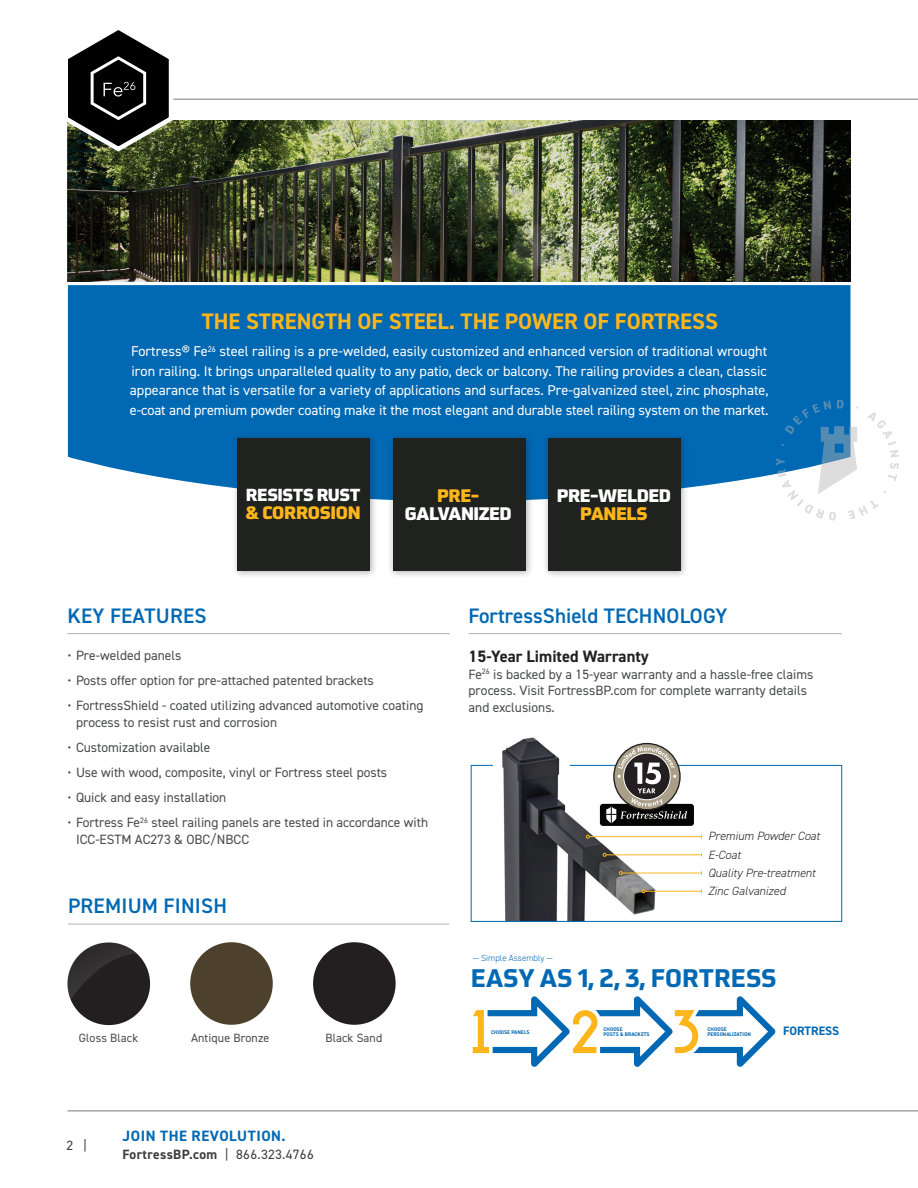
<style>
.page{position:relative;width:918px;height:1188px;background:#fff}
.page>*{position:absolute;margin:0;border:0;box-sizing:border-box;transform-origin:0 0}
.t1{font:700 24.9px "Utility Pro";color:#0168b3}
.t2{font:700 22.5px "DIN2014";color:#fcb61c}
.t3{font:600 21px "DIN2014";letter-spacing:.01em;color:#0168b3}
.t4{font:900 17.7px "Utility Pro";letter-spacing:-.025em;color:#fff}
.t5{font:900 17.7px "Utility Pro";letter-spacing:-.025em;color:#fcb61c}
.t6{font:900 17.55px "Utility Pro";letter-spacing:-.02em;color:#fcb61c}
.t7{font:900 17.1px "Utility Pro";letter-spacing:-.02em;color:#fff}
.t8{font:700 16.5px "DIN2014";color:#231f20}
.t9{font:700 15px "DIN2014";letter-spacing:.035em;color:#0168b3}
.t10{font:14.25px/19.5px "DIN2014";letter-spacing:-.005em;color:#fff;text-align:justify}
.t11{font:13.5px/16.5px "DIN2014";color:#494a4b}
.t12{font:700 13.5px "DIN2014";letter-spacing:.025em;color:#3e3e3f}
.t13{font:13.5px "DIN2014";color:#3e3e3f}
.t14{font:700 12.3px "DIN2014";color:#0168b3}
.t15{font:italic 300 12px/18.3px "DIN2014";color:#231f20}
.t16{font:12px "DIN2014";letter-spacing:.01em;color:#494a4b}
.t17{font:300 8.85px "DIN2014";color:#0168b3}
.t18{font:700 5.25px/5.2px "DIN2014";color:#0168b3}
.s1{font-weight:400}
</style>
<div class="page">
<img style="left:68px;top:120px;width:783px;height:161px">
<div style="left:68px;top:285px;width:782px;height:215px;background:#0168b3"></div>
<hr style="left:67px;top:633px;width:383px;height:1px;background:#b2b3b7">
<hr style="left:68px;top:924px;width:381px;height:1px;background:#b2b3b7">
<hr style="left:469px;top:633px;width:373px;height:1px;background:#b2b3b7">
<div style="left:190px;top:942px;width:83px;height:83px;background:#4d412d;border-radius:50%"></div>
<div style="left:68px;top:943px;width:82px;height:82px;background:#231f20;border-radius:50%"></div>
<svg style="left:67px;top:942px;width:70px;height:58px"></svg>
<div style="left:313px;top:942px;width:83px;height:83px;background:#231f20;border-radius:50%"></div>
<div style="left:387px;top:432px;width:147px;height:147px;background:#231f20;opacity:.35"></div>
<div style="left:393px;top:438px;width:133px;height:133px;background:#202220"></div>
<div style="left:231px;top:432px;width:147px;height:147px;background:#231f20;opacity:.35"></div>
<div style="left:237px;top:438px;width:133px;height:133px;background:#202220"></div>
<div style="left:541px;top:432px;width:148px;height:147px;background:#231f20;opacity:.35"></div>
<div style="left:548px;top:438px;width:133px;height:133px;background:#202220"></div>
<img style="left:490px;top:737px;width:173px;height:28px">
<svg style="left:471px;top:765px;width:371px;height:157px"></svg>
<hr style="left:589px;top:836px;width:113px;height:1px;background:#fcb61c">
<svg style="left:586px;top:835px;width:4px;height:4px"></svg>
<hr style="left:622px;top:873px;width:80px;height:1px;background:#fcb61c">
<svg style="left:619px;top:871px;width:4px;height:4px"></svg>
<hr style="left:606px;top:854px;width:96px;height:1px;background:#fcb61c">
<svg style="left:603px;top:853px;width:3px;height:4px"></svg>
<hr style="left:645px;top:891px;width:57px;height:1px;background:#fcb61c">
<svg style="left:642px;top:889px;width:3px;height:4px"></svg>
<div style="left:600px;top:804px;width:94px;height:22px;background:#040503;border-radius:3px"></div>
<svg style="left:606px;top:747px;width:81px;height:77px"></svg>
<svg style="left:473px;top:996px;width:303px;height:71px"></svg>
<hr style="left:68px;top:99px;width:850px;height:1px;background:#76787b">
<hr style="left:68px;top:1111px;width:850px;height:1px;background:#76787b">
<svg style="left:67px;top:30px;width:110px;height:125px"></svg>
<svg style="left:776px;top:400px;width:123px;height:121px"></svg>
<h2 class="t2" style="left:202px;top:306px;width:518px">THE STRENGTH OF STEEL. THE POWER OF FORTRESS</h2>
<p class="t10" style="left:130px;top:341px;width:640px">Fortress® Fe<sup>26</sup> steel railing is a pre-welded, easily customized and enhanced version of traditional wrought iron railing. It brings unparalleled quality to any patio, deck or balcony. The railing provides a clean, classic appearance that is versatile for a variety of applications and surfaces. Pre-galvanized steel, zinc phosphate, e-coat and premium powder coating make it the most elegant and durable steel railing system on the market.</p>
<p class="t7" style="left:246px;top:480px;width:116px">RESISTS RUST</p>
<p class="t6" style="left:245px;top:497px;width:117px">&amp; CORROSION</p>
<h3 class="t5" style="left:437px;top:480px;width:43px">PRE-</h3>
<h3 class="t4" style="left:405px;top:498px;width:108px">GALVANIZED</h3>
<h3 class="t4" style="left:557px;top:480px;width:116px">PRE-WELDED</h3>
<h3 class="t5" style="left:580px;top:498px;width:69px">PANELS</h3>
<h3 class="t3" style="left:67px;top:602px;width:141px">KEY FEATURES</h3>
<h3 class="t3" style="left:469px;top:602px;width:261px">FortressShield TECHNOLOGY</h3>
<p class="t11" style="left:67px;top:647px;width:116px">• Pre-welded panels</p>
<p class="t11" style="left:67px;top:672px;width:308px">• Posts offer option for pre-attached patented brackets</p>
<p class="t11" style="left:76px;top:697px;width:349px;text-indent:-9px">• FortressShield - coated utilizing advanced automotive coating process to resist rust and corrosion</p>
<p class="t11" style="left:67px;top:739px;width:145px">• Customization available</p>
<p class="t11" style="left:67px;top:764px;width:321px">• Use with wood, composite, vinyl or Fortress steel posts</p>
<p class="t11" style="left:67px;top:789px;width:161px">• Quick and easy installation</p>
<p class="t11" style="left:76px;top:814px;width:354px;text-indent:-9px">• Fortress Fe<sup>26</sup> steel railing panels are tested in accordance with<br>ICC-ESTM AC273 &amp; OBC/NBCC</p>
<h3 class="t3" style="left:68px;top:892px;width:160px">PREMIUM FINISH</h3>
<p class="t16" style="left:79px;top:1031px;width:61px">Gloss Black</p>
<p class="t16" style="left:191px;top:1031px;width:80px">Antique Bronze</p>
<p class="t16" style="left:325px;top:1031px;width:58px">Black Sand</p>
<p class="t13" style="left:67px;top:1137px;width:22px">2 |</p>
<p class="t9" style="left:123px;top:1126px;width:165px">JOIN THE REVOLUTION.</p>
<p class="t12" style="left:123px;top:1146px;width:193px">FortressBP.com <span class="s1">| 866.323.4766</span></p>
<p class="t8" style="left:469px;top:645px;width:182px">15-Year Limited Warranty</p>
<p class="t11" style="left:469px;top:665px;width:346px">Fe<sup>26</sup> is backed by a 15-year warranty and a hassle-free claims process. Visit FortressBP.com for complete warranty details and exclusions.</p>
<p class="t15" style="left:708px;top:827px;width:113px">Premium Powder Coat<br>E-Coat<br>Quality Pre-treatment<br>Zinc Galvanized</p>
<p class="t17" style="left:473px;top:952px;width:82px">— Simple Assembly —</p>
<h1 class="t1" style="left:471px;top:957px;width:307px">EASY AS 1, 2, 3, FORTRESS</h1>
<p class="t18" style="left:491px;top:1030px;width:40px">CHOOSE PANELS</p>
<p class="t18" style="left:603px;top:1027px;width:48px">CHOOSE<br>POSTS &amp; BRACKETS</p>
<p class="t18" style="left:707px;top:1027px;width:45px">CHOOSE<br>PERSONALIZATION</p>
<p class="t14" style="left:783px;top:1023px;width:58px">FORTRESS</p>
</div>
